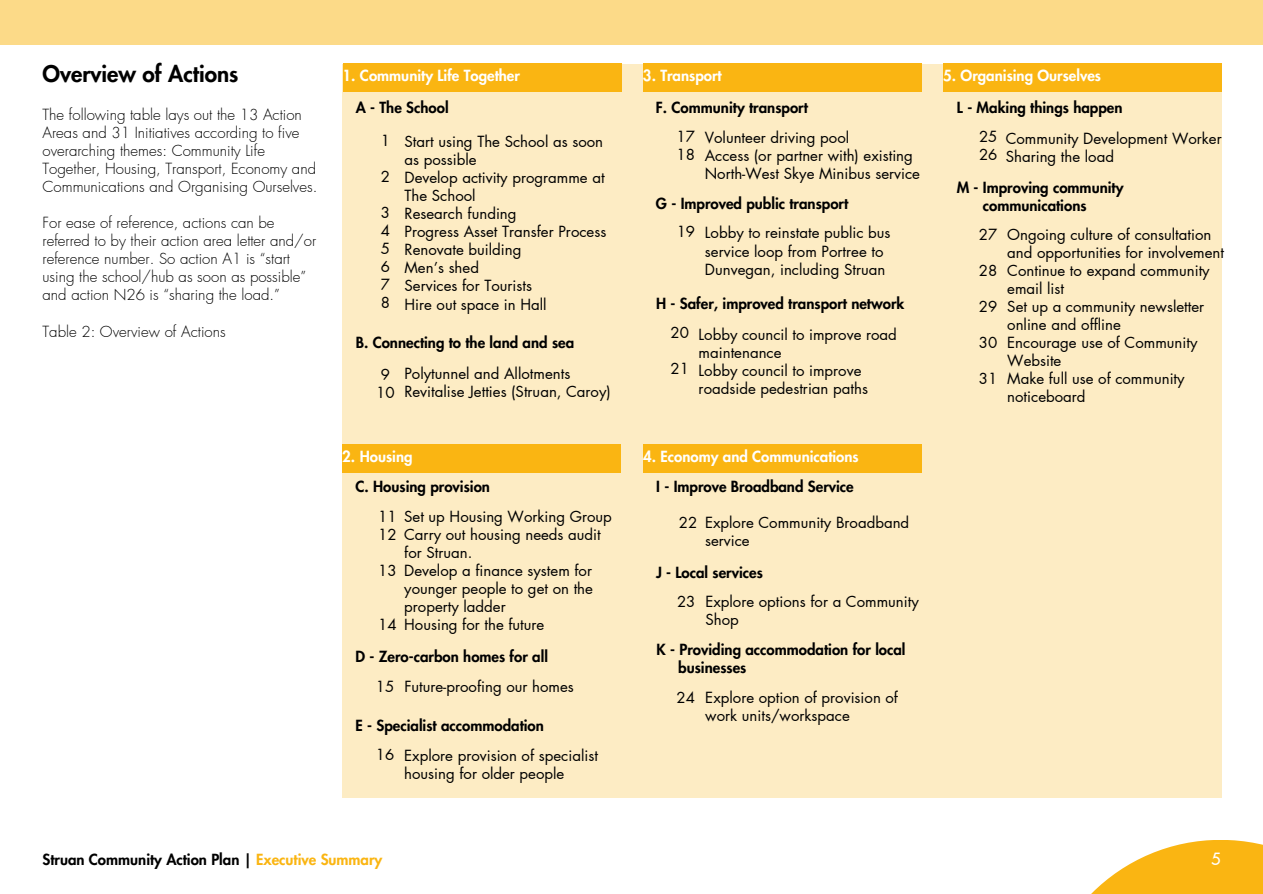
<style>
.page{position:relative;width:1263px;height:894px;background:#fff}
.page>*{position:absolute;margin:0;border:0;box-sizing:border-box;transform-origin:0 0}
.t1{font:800 22.5px "Futura LT Pro";color:#000}
.t2{font:500 16.5px "Futura LT Pro";color:#fff}
.t3{font:15px/18px "Futura LT Pro";color:#000}
.t4{font:300 15px/18px "Futura LT Pro";color:#000}
.t5{font:800 15px/18px "Futura LT Pro";color:#000}
.t6{font:800 15px "Futura LT Pro";color:#fff}
.s1{color:#fab512}
</style>
<div class="page">
<div style="left:0;top:0;width:1263px;height:45px;background:#fcda88"></div>
<svg style="left:1092px;top:840px;width:171px;height:53px;fill:#fab512"></svg>
<div style="left:343px;top:64px;width:879px;height:733px;background:#fdecc4"></div>
<div style="left:342px;top:444px;width:279px;height:28px;background:#fab512"></div>
<div style="left:343px;top:64px;width:278px;height:28px;background:#fab512"></div>
<div style="left:643px;top:64px;width:279px;height:28px;background:#fab512"></div>
<div style="left:643px;top:444px;width:279px;height:28px;background:#fab512"></div>
<div style="left:943px;top:64px;width:279px;height:28px;background:#fab512"></div>
<h1 class="t1" style="left:43px;top:64px;width:197px">Overview of Actions</h1>
<p class="t4" style="left:43px;top:106px;width:276px">The following table lays out the 13 Action Areas and 31 Initiatives according to five overarching themes: Community Life Together, Housing, Transport, Economy and Communications and Organising Ourselves.</p>
<p class="t4" style="left:43px;top:214px;width:275px">For ease of reference, actions can be referred to by their action area letter and/or reference number. So action A1 is “start using the school/hub as soon as possible” and action N26 is “sharing the load.”</p>
<p class="t4" style="left:43px;top:322px;width:185px">Table 2: Overview of Actions</p>
<p class="t6" style="left:343px;top:69px;width:179px">1. Community Life Together</p>
<p class="t5" style="left:356px;top:99px;width:94px">A - The School</p>
<p class="t3" style="left:381px;top:132px;width:11px">1</p>
<p class="t3" style="left:381px;top:168px;width:11px">2</p>
<p class="t3" style="left:381px;top:204px;width:11px;text-align:justify">3<br>4<br>5<br>6<br>7<br>8</p>
<p class="t3" style="left:404px;top:133px;width:203px">Start using The School as soon as possible<br>Develop activity programme at<br>The School<br>Research funding<br>Progress Asset Transfer Process<br>Renovate building<br>Men’s shed<br>Services for Tourists<br>Hire out space in Hall</p>
<p class="t5" style="left:356px;top:334px;width:220px">B. Connecting to the land and sea</p>
<p class="t3" style="left:376px;top:366px;width:20px;text-align:center">9<br>10</p>
<p class="t3" style="left:404px;top:365px;width:208px">Polytunnel and Allotments<br>Revitalise Jetties (Struan, Caroy)</p>
<p class="t6" style="left:342px;top:449px;width:72px">2. Housing</p>
<p class="t5" style="left:355px;top:478px;width:136px">C. Housing provision</p>
<p class="t3" style="left:404px;top:507px;width:209px">Set up Housing Working Group<br>Carry out housing needs audit for Struan.<br>Develop a finance system for younger people to get on the property ladder<br>Housing for the future</p>
<p class="t3" style="left:378px;top:507px;width:20px">11<br>12</p>
<p class="t3" style="left:378px;top:561px;width:20px">13</p>
<p class="t3" style="left:378px;top:616px;width:20px">14</p>
<p class="t5" style="left:356px;top:648px;width:194px">D - Zero-carbon homes for all</p>
<p class="t3" style="left:376px;top:678px;width:199px">15 Future-proofing our homes</p>
<p class="t5" style="left:356px;top:717px;width:190px">E - Specialist accommodation</p>
<p class="t3" style="left:404px;top:747px;width:195px">Explore provision of specialist housing for older people</p>
<p class="t3" style="left:376px;top:746px;width:20px">16</p>
<p class="t6" style="left:643px;top:69px;width:80px">3. Transport</p>
<p class="t5" style="left:656px;top:99px;width:153px">F. Community transport</p>
<p class="t3" style="left:676px;top:128px;width:20px">17<br>18</p>
<p class="t3" style="left:705px;top:129px;width:217px">Volunteer driving pool<br>Access (or partner with) existing<br>North-West Skye Minibus service</p>
<p class="t5" style="left:656px;top:195px;width:194px">G - Improved public transport</p>
<p class="t3" style="left:677px;top:223px;width:20px">19</p>
<p class="t3" style="left:705px;top:224px;width:187px">Lobby to reinstate public bus service loop from Portree to<br>Dunvegan, including Struan</p>
<p class="t5" style="left:656px;top:295px;width:250px">H - Safer, improved transport network</p>
<p class="t3" style="left:670px;top:324px;width:20px">20</p>
<p class="t3" style="left:670px;top:360px;width:20px">21</p>
<p class="t3" style="left:699px;top:325px;width:200px">Lobby council to improve road maintenance<br>Lobby council to improve roadside pedestrian paths</p>
<p class="t6" style="left:643px;top:449px;width:217px">4. Economy and Communications</p>
<p class="t5" style="left:656px;top:478px;width:199px">I - Improve Broadband Service</p>
<p class="t3" style="left:705px;top:514px;width:206px">Explore Community Broadband service</p>
<p class="t3" style="left:679px;top:514px;width:20px">22</p>
<p class="t5" style="left:656px;top:563px;width:108px">J - Local services</p>
<p class="t3" style="left:705px;top:593px;width:215px">Explore options for a Community<br>Shop</p>
<p class="t3" style="left:677px;top:593px;width:20px">23</p>
<p class="t5" style="left:678px;top:641px;width:229px;text-indent:-22px">K - Providing accommodation for local businesses</p>
<p class="t3" style="left:705px;top:689px;width:194px">Explore option of provision of work units/workspace</p>
<p class="t3" style="left:677px;top:688px;width:20px">24</p>
<p class="t6" style="left:943px;top:69px;width:159px">5. Organising Ourselves</p>
<p class="t5" style="left:957px;top:99px;width:167px">L - Making things happen</p>
<p class="t3" style="left:1006px;top:130px;width:217px">Community Development Worker<br>Sharing the load</p>
<p class="t3" style="left:979px;top:128px;width:20px">25<br>26</p>
<p class="t5" style="left:983px;top:179px;width:142px;text-indent:-26px">M - Improving community communications</p>
<p class="t3" style="left:1007px;top:225px;width:218px">Ongoing culture of consultation and opportunities for involvement<br>Continue to expand community email list<br>Set up a community newsletter online and offline<br>Encourage use of Community<br>Website<br>Make full use of community noticeboard</p>
<p class="t3" style="left:979px;top:225px;width:20px">27</p>
<p class="t3" style="left:979px;top:261px;width:20px">28</p>
<p class="t3" style="left:979px;top:298px;width:20px">29</p>
<p class="t3" style="left:979px;top:334px;width:20px">30</p>
<p class="t3" style="left:979px;top:370px;width:20px">31</p>
<p class="t5" style="left:43px;top:851px;width:341px">Struan Community Action Plan | <span class="s1">Executive Summary</span></p>
<p class="t2" style="left:1211px;top:851px;width:11px">5</p>
</div>
